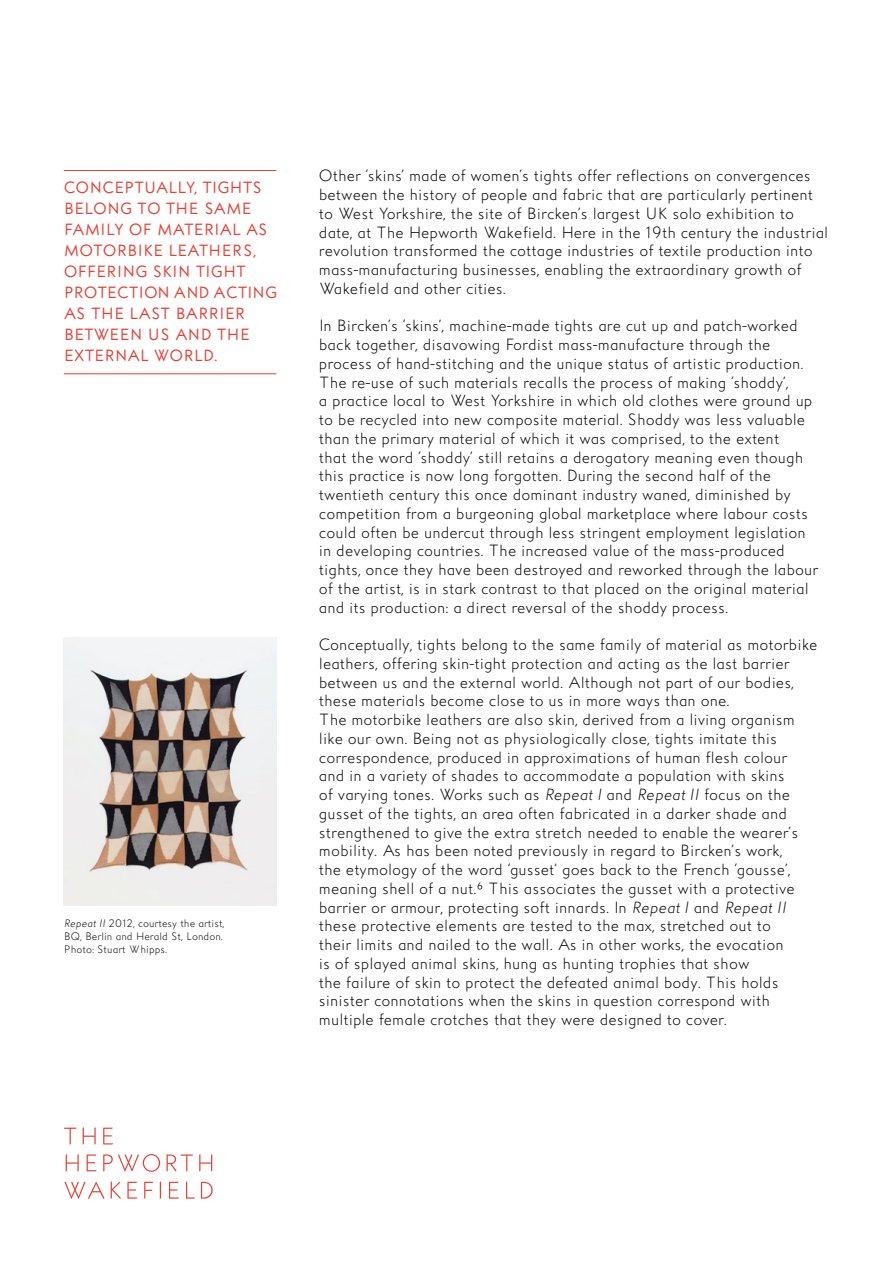
<style>
.page{position:relative;width:893px;height:1263px;background:#fff}
.page>*{position:absolute;margin:0;border:0;box-sizing:border-box;transform-origin:0 0}
.t1{font:15.75px/18.8px "Hepworth";color:#000}
.t2{font:700 15.75px/21px "Hepworth";letter-spacing:-.02em;color:#e83e33}
.t3{font:10.5px/12.6px "Hepworth";color:#000}
.s1{font-style:italic}
</style>
<div class="page">
<svg style="left:64px;top:1128px;width:13px;height:17px"></svg>
<svg style="left:83px;top:1127px;width:13px;height:18px"></svg>
<svg style="left:103px;top:1128px;width:10px;height:16px"></svg>
<svg style="left:66px;top:1154px;width:13px;height:17px"></svg>
<svg style="left:87px;top:1154px;width:10px;height:17px"></svg>
<svg style="left:103px;top:1154px;width:57px;height:18px"></svg>
<svg style="left:167px;top:1154px;width:26px;height:17px"></svg>
<svg style="left:199px;top:1154px;width:13px;height:17px"></svg>
<svg style="left:64px;top:1181px;width:41px;height:18px"></svg>
<svg style="left:111px;top:1181px;width:10px;height:18px"></svg>
<svg style="left:127px;top:1182px;width:11px;height:16px"></svg>
<svg style="left:144px;top:1182px;width:9px;height:17px"></svg>
<svg style="left:160px;top:1181px;width:1px;height:18px"></svg>
<svg style="left:169px;top:1182px;width:10px;height:16px"></svg>
<svg style="left:186px;top:1181px;width:9px;height:17px"></svg>
<svg style="left:201px;top:1182px;width:12px;height:16px"></svg>
<hr style="left:64px;top:170px;width:212px;height:1px;background:#e83e33">
<hr style="left:64px;top:373px;width:212px;height:1px;background:#e83e33">
<img style="left:64px;top:638px;width:212px;height:268px">
<p class="t2" style="left:64px;top:177px;width:215px">CONCEPTUALLY, TIGHTS<br>BELONG TO THE SAME<br>FAMILY OF MATERIAL AS<br>MOTORBIKE LEATHERS,<br>OFFERING SKIN TIGHT<br>PROTECTION AND ACTING<br>AS THE LAST BARRIER<br>BETWEEN U S AND THE<br>EXTERNAL WORLD.</p>
<p class="t3" style="left:64px;top:917px;width:162px"><span class="s1">Repeat II</span> 2012, courtesy the artist,<br>BQ, Berlin and Herald St, London.<br>Photo: Stuart Whipps.</p>
<p class="t1" style="left:319px;top:166px;width:511px">Other ‘skins’ made of women’s tights offer reflections on convergences between the history of people and fabric that are particularly pertinent to West Yorkshire, the site of Bircken’s largest UK solo exhibition to date, at The Hepworth Wakefield. Here in the 19th century the industrial revolution transformed the cottage industries of textile production into mass-manufacturing businesses, enabling the extraordinary growth of Wakefield and other cities.</p>
<p class="t1" style="left:319px;top:316px;width:501px">In Bircken’s ‘skins’, machine-made tights are cut up and patch-worked back together, disavowing Fordist mass-manufacture through the process of hand-stitching and the unique status of artistic production.<br>The re-use of such materials recalls the process of making ‘shoddy’,<br>a practice local to West Yorkshire in which old clothes were ground up to be recycled into new composite material. Shoddy was less valuable than the primary material of which it was comprised, to the extent<br>that the word ‘shoddy’ still retains a derogatory meaning even though this practice is now long forgotten. During the second half of the twentieth century this once dominant industry waned, diminished by competition from a burgeoning global marketplace where labour costs could often be undercut through less stringent employment legislation in developing countries. The increased value of the mass-produced tights, once they have been destroyed and reworked through the labour of the artist, is in stark contrast to that placed on the original material and its production: a direct reversal of the shoddy process.</p>
<p class="t1" style="left:319px;top:635px;width:500px">Conceptually, tights belong to the same family of material as motorbike leathers, offering skin-tight protection and acting as the last barrier between us and the external world. Although not part of our bodies, these materials become close to us in more ways than one.<br>The motorbike leathers are also skin, derived from a living organism like our own. Being not as physiologically close, tights imitate this correspondence, produced in approximations of human flesh colour<br>and in a variety of shades to accommodate a population with skins<br>of varying tones. Works such as <span class="s1">Repeat I</span> and <span class="s1">Repeat II</span> focus on the gusset of the tights, an area often fabricated in a darker shade and strengthened to give the extra stretch needed to enable the wearer’s mobility. As has been noted previously in regard to Bircken’s work,<br>the etymology of the word ‘gusset’ goes back to the French ‘gousse’, meaning shell of a nut.6 This associates the gusset with a protective barrier or armour, protecting soft innards. In <span class="s1">Repeat I</span> and <span class="s1">Repeat II </span>these protective elements are tested to the max, stretched out to<br>their limits and nailed to the wall. As in other works, the evocation<br>is of splayed animal skins, hung as hunting trophies that show<br>the failure of skin to protect the defeated animal body. This holds sinister connotations when the skins in question correspond with multiple female crotches that they were designed to cover.</p>
</div>
